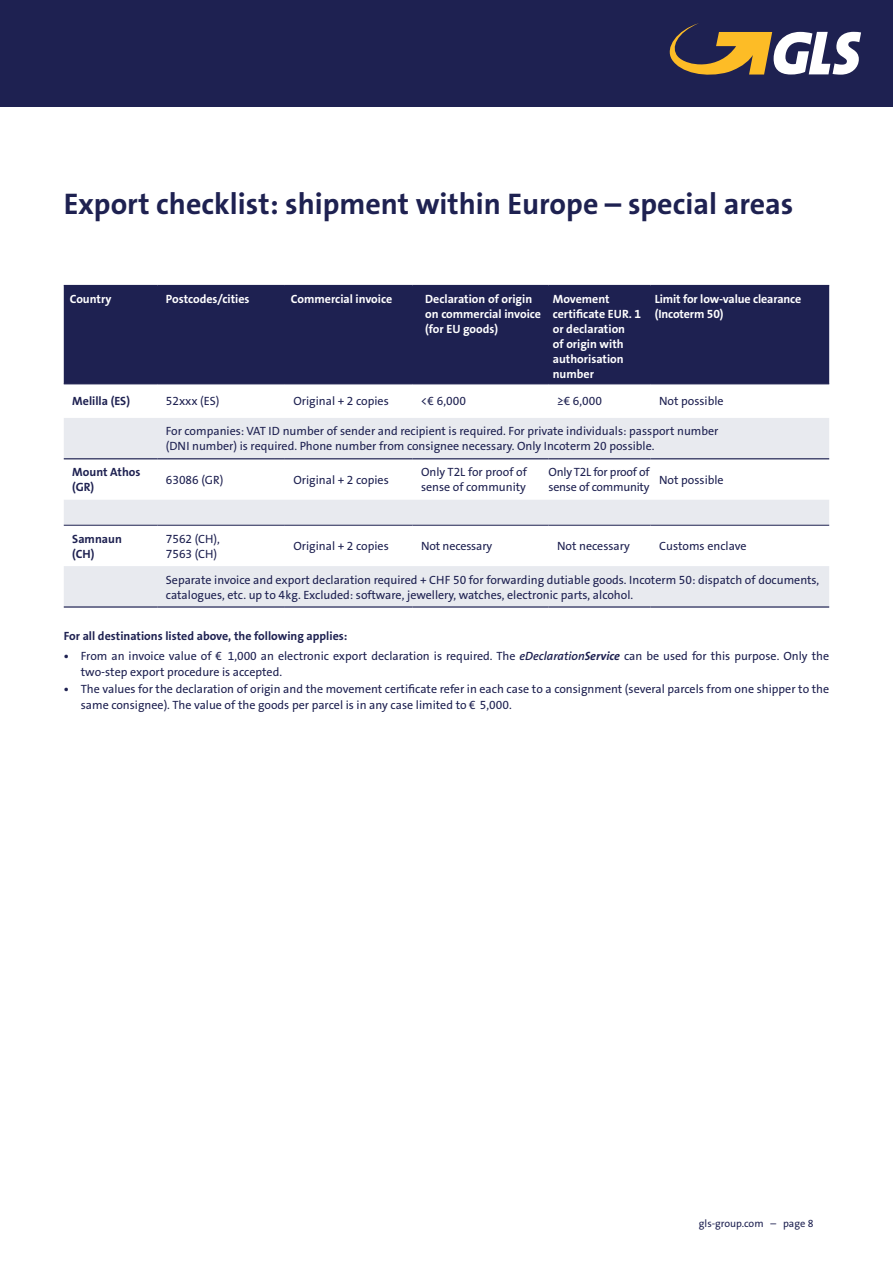
<style>
.page{position:relative;width:893px;height:1263px;background:#fff}
.page>*{position:absolute;margin:0;border:0;box-sizing:border-box;transform-origin:0 0}
.t1{font:700 30px "The Sans GLS";color:#1e2151}
.t2{font:12px/15px "The Sans GLS";color:#1e2151}
.t3{font:700 12px/15px "The Sans GLS";color:#fff}
.t4{font:700 12px/15px "The Sans GLS";color:#1e2151}
.t5{font:12px/15px "The Sans GLS";letter-spacing:-.02em;color:#1e2151}
.t6{font:10.5px "The Sans GLS";color:#1e2151}
.s1{font-weight:700}
.s2{font-weight:600;font-style:italic}
.s3{font-weight:700;font-style:italic}
</style>
<div class="page">
<div style="left:0;top:0;width:893px;height:106px;background:#1e2151"></div>
<svg style="left:670px;top:23px;width:191px;height:52px"></svg>
<div style="left:64px;top:286px;width:765px;height:98px;background:#1e2151"></div>
<svg style="left:64px;top:418px;width:765px;height:188px;fill:#e8eaef"></svg>
<hr style="left:64px;top:384px;width:93px;height:1px;background:#1e2151">
<hr style="left:157px;top:384px;width:128px;height:1px;background:#1e2151">
<hr style="left:285px;top:384px;width:127px;height:1px;background:#1e2151">
<hr style="left:412px;top:384px;width:137px;height:1px;background:#1e2151">
<hr style="left:549px;top:384px;width:102px;height:1px;background:#1e2151">
<hr style="left:651px;top:384px;width:178px;height:1px;background:#1e2151">
<hr style="left:64px;top:525px;width:93px;height:1px;background:#1e2151">
<hr style="left:157px;top:525px;width:128px;height:1px;background:#1e2151">
<hr style="left:285px;top:525px;width:127px;height:1px;background:#1e2151">
<hr style="left:412px;top:525px;width:137px;height:1px;background:#1e2151">
<hr style="left:549px;top:525px;width:102px;height:1px;background:#1e2151">
<hr style="left:651px;top:525px;width:178px;height:1px;background:#1e2151">
<hr style="left:64px;top:606px;width:93px;height:2px;background:#1e2151">
<hr style="left:157px;top:606px;width:128px;height:2px;background:#1e2151">
<hr style="left:285px;top:606px;width:127px;height:2px;background:#1e2151">
<hr style="left:412px;top:606px;width:137px;height:2px;background:#1e2151">
<hr style="left:549px;top:606px;width:102px;height:2px;background:#1e2151">
<hr style="left:651px;top:606px;width:178px;height:2px;background:#1e2151">
<hr style="left:64px;top:458px;width:93px;height:1px;background:#1e2151">
<hr style="left:157px;top:458px;width:128px;height:1px;background:#1e2151">
<hr style="left:285px;top:458px;width:127px;height:1px;background:#1e2151">
<hr style="left:412px;top:458px;width:137px;height:1px;background:#1e2151">
<hr style="left:549px;top:458px;width:102px;height:1px;background:#1e2151">
<hr style="left:651px;top:458px;width:178px;height:1px;background:#1e2151">
<hr style="left:64px;top:285px;width:93px;height:1px;background:#1e2151">
<hr style="left:157px;top:285px;width:128px;height:1px;background:#1e2151">
<hr style="left:285px;top:285px;width:127px;height:1px;background:#1e2151">
<hr style="left:412px;top:285px;width:137px;height:1px;background:#1e2151">
<hr style="left:549px;top:285px;width:102px;height:1px;background:#1e2151">
<hr style="left:651px;top:285px;width:178px;height:1px;background:#1e2151">
<h1 class="t1" style="left:64px;top:184px;width:731px">Export checklist: shipment within Europe – special areas</h1>
<p class="t3" style="left:70px;top:291px;width:43px">Country</p>
<p class="t3" style="left:166px;top:291px;width:85px">Postcodes/cities</p>
<p class="t3" style="left:291px;top:291px;width:103px">Commercial invoice</p>
<p class="t3" style="left:425px;top:291px;width:117px">Declaration of origin on commercial invoice (for EU goods)</p>
<p class="t3" style="left:553px;top:291px;width:90px">Movement certificate EUR. 1 or declaration<br>of origin with authorisation number</p>
<p class="t3" style="left:655px;top:291px;width:148px">Limit for low-value clearance (Incoterm 50)</p>
<p class="t4" style="left:72px;top:394px;width:59px">Melilla (ES)</p>
<p class="t2" style="left:166px;top:394px;width:55px">52xxx (ES)</p>
<p class="t2" style="left:293px;top:394px;width:97px">Original + 2 copies</p>
<p class="t2" style="left:421px;top:394px;width:46px">&lt;€ 6,000</p>
<p class="t2" style="left:557px;top:394px;width:46px">≥€ 6,000</p>
<p class="t2" style="left:659px;top:394px;width:66px">Not possible</p>
<p class="t2" style="left:166px;top:424px;width:554px">For companies: VAT ID number of sender and recipient is required. For private individuals: passport number (DNI number) is required. Phone number from consignee necessary. Only Incoterm 20 possible.</p>
<p class="t4" style="left:72px;top:465px;width:70px">Mount Athos (GR)</p>
<p class="t2" style="left:166px;top:472px;width:59px">63086 (GR)</p>
<p class="t2" style="left:293px;top:472px;width:97px">Original + 2 copies</p>
<p class="t2" style="left:421px;top:465px;width:107px">Only T2L for proof of sense of community</p>
<p class="t5" style="left:549px;top:465px;width:103px">Only T2L for proof of sense of community</p>
<p class="t2" style="left:659px;top:472px;width:66px">Not possible</p>
<p class="t4" style="left:72px;top:531px;width:51px">Samnaun (CH)</p>
<p class="t2" style="left:166px;top:531px;width:56px">7562 (CH),<br>7563 (CH)</p>
<p class="t2" style="left:293px;top:539px;width:97px">Original + 2 copies</p>
<p class="t2" style="left:421px;top:539px;width:73px">Not necessary</p>
<p class="t2" style="left:557px;top:539px;width:74px">Not necessary</p>
<p class="t2" style="left:659px;top:539px;width:89px">Customs enclave</p>
<p class="t2" style="left:166px;top:572px;width:655px">Separate invoice and export declaration required + CHF 50 for forwarding dutiable goods. Incoterm 50: dispatch of documents, catalogues, etc. up to 4kg. Excluded: software, jewellery, watches, electronic parts, alcohol.</p>
<p class="t4" style="left:64px;top:628px;width:285px">For all destinations listed above, the following applies:</p>
<p class="t2" style="left:81px;top:648px;width:750px;line-height:16.2px;text-indent:-17px"><span class="s1">•</span> From an invoice value of € 1,000 an electronic export declaration is required. The <span class="s2">eDeclaration</span><span class="s3">Service</span> can be used for this purpose. Only the two-step export procedure is accepted.</p>
<p class="t2" style="left:81px;top:680px;width:750px;line-height:16.2px;text-indent:-17px"><span class="s1">•</span> The values for the declaration of origin and the movement certificate refer in each case to a consignment (several parcels from one shipper to the same consignee). The value of the goods per parcel is in any case limited to € 5,000.</p>
<p class="t6" style="left:699px;top:1216px;width:116px">gls-group.com – page 8</p>
</div>
